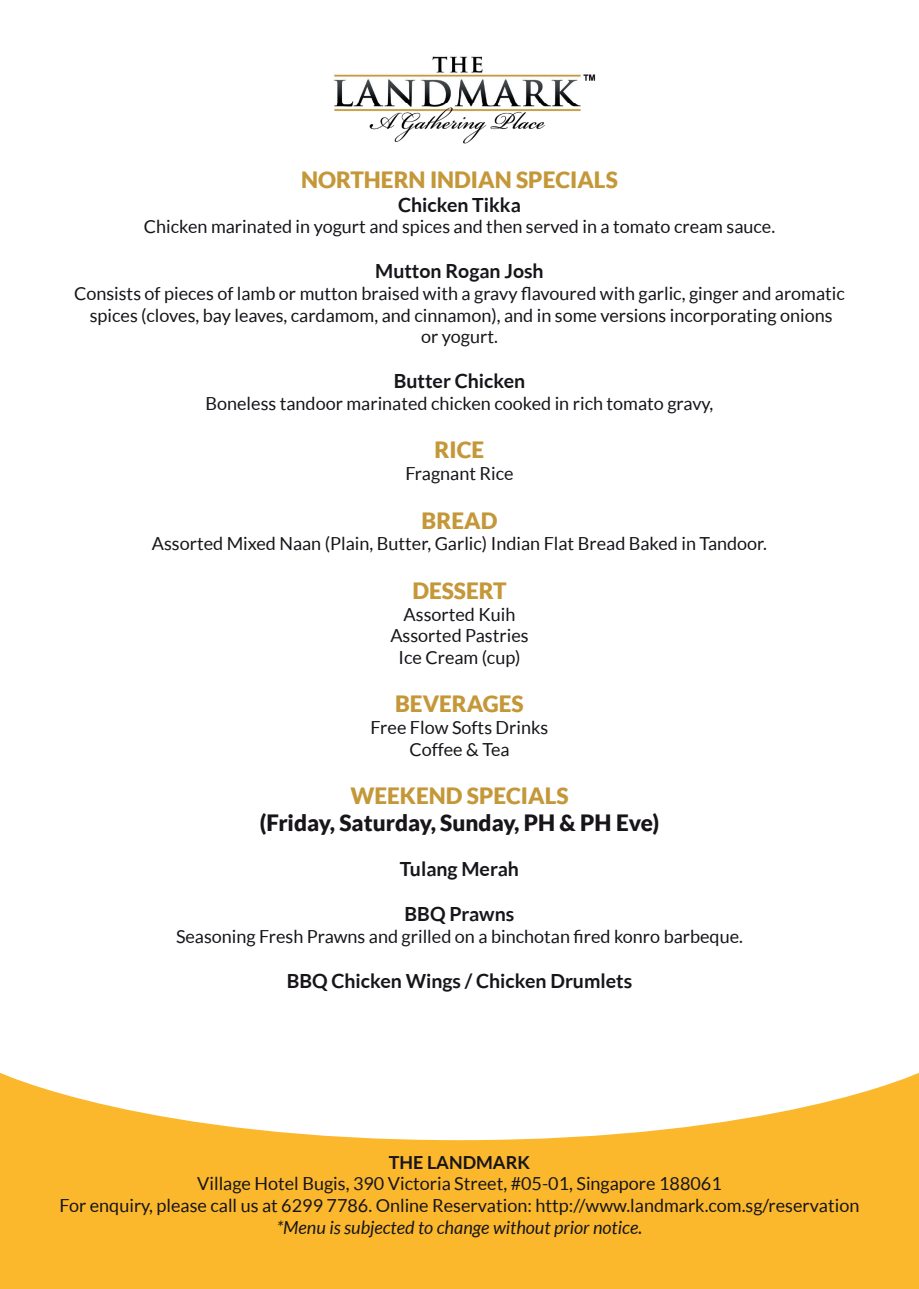
<style>
.page{position:relative;width:919px;height:1289px;background:#fff}
.page>*{position:absolute;margin:0;border:0;box-sizing:border-box;transform-origin:0 0}
.t1{font:900 22.5px "Lato";color:#c49839}
.t2{font:900 22.5px "Lato";color:#17151a}
.t3{font:700 19.5px "Lato";color:#17151a}
.t4{font:18px/21.6px "Lato";color:#17151a;text-align:center}
.t5{font:italic 18px "Lato";color:#17151a}
.t6{font:700 18px "Lato";color:#17151a}
</style>
<div class="page">
<svg style="left:0;top:1072px;width:918px;height:216px;fill:#fcb82c"></svg>
<img style="left:334px;top:56px;width:262px;height:88px">
<p class="t1" style="left:301px;top:167px;width:318px">NORTHERN INDIAN SPECIALS</p>
<p class="t3" style="left:398px;top:193px;width:124px">Chicken Tikka</p>
<p class="t4" style="left:144px;top:216px;width:632px">Chicken marinated in yogurt and spices and then served in a tomato cream sauce.</p>
<p class="t3" style="left:375px;top:260px;width:170px">Mutton Rogan Josh</p>
<p class="t4" style="left:74px;top:282px;width:772px">Consists of pieces of lamb or mutton braised with a gravy flavoured with garlic, ginger and aromatic spices (cloves, bay leaves, cardamom, and cinnamon), and in some versions incorporating onions<br>or yogurt.</p>
<p class="t3" style="left:393px;top:370px;width:133px">Butter Chicken</p>
<p class="t4" style="left:205px;top:392px;width:509px">Boneless tandoor marinated chicken cooked in rich tomato gravy,</p>
<p class="t1" style="left:434px;top:437px;width:51px">RICE</p>
<p class="t4" style="left:405px;top:462px;width:110px">Fragnant Rice</p>
<p class="t1" style="left:421px;top:507px;width:77px">BREAD</p>
<p class="t4" style="left:152px;top:533px;width:616px">Assorted Mixed Naan (Plain, Butter, Garlic) Indian Flat Bread Baked in Tandoor.</p>
<p class="t1" style="left:412px;top:577px;width:96px">DESSERT</p>
<p class="t4" style="left:390px;top:603px;width:140px">Assorted Kuih<br>Assorted Pastries<br>Ice Cream (cup)</p>
<p class="t1" style="left:395px;top:691px;width:130px">BEVERAGES</p>
<p class="t4" style="left:370px;top:716px;width:179px">Free Flow Softs Drinks<br>Coffee &amp; Tea</p>
<p class="t1" style="left:350px;top:782px;width:220px">WEEKEND SPECIALS</p>
<p class="t2" style="left:260px;top:809px;width:401px">(Friday, Saturday, Sunday, PH &amp; PH Eve)</p>
<p class="t3" style="left:400px;top:858px;width:121px">Tulang Merah</p>
<p class="t3" style="left:404px;top:903px;width:111px">BBQ Prawns</p>
<p class="t4" style="left:176px;top:925px;width:568px">Seasoning Fresh Prawns and grilled on a binchotan fired konro barbeque.</p>
<p class="t3" style="left:287px;top:969px;width:347px">BBQ Chicken Wings / Chicken Drumlets</p>
<p class="t6" style="left:389px;top:1151px;width:143px">THE LANDMARK</p>
<p class="t4" style="left:60px;top:1172px;width:801px">Village Hotel Bugis, 390 Victoria Street, #05-01, Singapore 188061<br>For enquiry, please call us at 6299 7786. Online Reservation: http://www.landmark.com.sg/reservation</p>
<p class="t5" style="left:277px;top:1217px;width:367px">*Menu is subjected to change without prior notice.</p>
</div>
